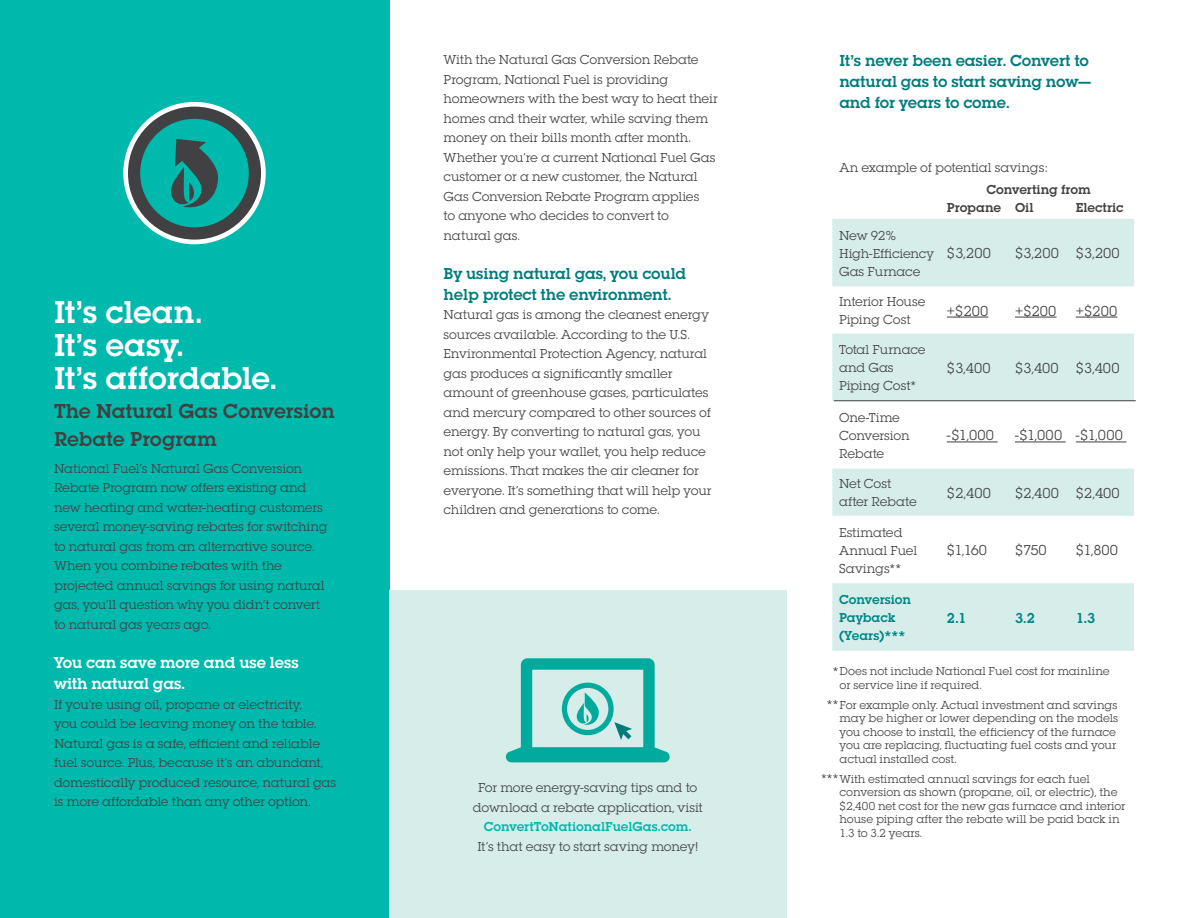
<style>
.page{position:relative;width:1182px;height:918px;background:#fff}
.page>*{position:absolute;margin:0;border:0;box-sizing:border-box;transform-origin:0 0}
.t1{font:600 33px/33px "Lubalin Graph Itc T";letter-spacing:-.01em;color:#fff}
.t2{font:600 21px/28.5px "Lubalin Graph Itc T";letter-spacing:-.005em;color:#414042}
.t3{font:600 16.5px/21px "Lubalin Graph Itc T";letter-spacing:-.01em;color:#007c7e}
.t4{font:600 16.5px/21px "Lubalin Graph Itc T";letter-spacing:-.005em;color:#fff}
.t5{font:15px "Lubalin Graph Itc T";letter-spacing:.015em;color:#414042}
.t6{font:600 15px "Lubalin Graph Itc T";color:#008588}
.t7{font:13.5px/19.5px "Lubalin Graph Itc T";letter-spacing:-.01em;color:#414042}
.t8{font:600 13.5px "Lubalin Graph Itc T";letter-spacing:-.005em;color:#414042}
.t9{font:600 13.5px "Lubalin Graph Itc T";letter-spacing:-.005em;color:#00b9ad}
.t10{font:600 13.5px/18px "Lubalin Graph Itc T";letter-spacing:-.005em;color:#008588}
.t11{font:12px/13.5px "Lubalin Graph Itc T";letter-spacing:-.005em;color:#414042}
</style>
<div class="page">
<div style="left:0;top:0;width:389px;height:918px;background:#00b9ad"></div>
<div style="left:389px;top:590px;width:397px;height:328px;background:#d6edea"></div>
<div style="left:123px;top:102px;width:143px;height:142px;border:9px solid #fff;border-radius:50%"></div>
<svg style="left:128px;top:107px;width:133px;height:133px"></svg>
<svg style="left:832px;top:219px;width:301px;height:432px;fill:#d6edea"></svg>
<hr style="left:946px;top:317px;width:42px;height:1px;background:#414042">
<hr style="left:1014px;top:317px;width:42px;height:1px;background:#414042">
<hr style="left:1075px;top:317px;width:42px;height:1px;background:#414042">
<hr style="left:946px;top:442px;width:51px;height:1px;background:#414042">
<hr style="left:1014px;top:442px;width:51px;height:1px;background:#414042">
<hr style="left:1075px;top:442px;width:51px;height:1px;background:#414042">
<svg style="left:506px;top:658px;width:163px;height:104px"></svg>
<hr style="left:833px;top:401px;width:302px;height:1px;background:#414042">
<h1 class="t1" style="left:54px;top:296px;width:224px">It’s clean.<br>It’s easy.<br>It’s affordable.</h1>
<h2 class="t2" style="left:54px;top:397px;width:282px">The Natural Gas Conversion<br>Rebate Program</h2>
<p class="t7" style="left:54px;top:459px;width:275px">National Fuel’s Natural Gas Conversion Rebate Program now offers existing and new heating and water-heating customers several money-saving rebates for switching to natural gas from an alternative source.<br>When you combine rebates with the projected annual savings for using natural gas, you’ll question why you didn’t convert to natural gas years ago.</p>
<p class="t4" style="left:54px;top:652px;width:246px">You can save more and use less with natural gas.</p>
<p class="t7" style="left:54px;top:694px;width:284px">If you’re using oil, propane or electricity,<br>you could be leaving money on the table.<br>Natural gas is a safe, efficient and reliable fuel source. Plus, because it’s an abundant, domestically produced resource, natural gas is more affordable than any other option.</p>
<p class="t7" style="left:443px;top:50px;width:276px">With the Natural Gas Conversion Rebate Program, National Fuel is providing homeowners with the best way to heat their homes and their water, while saving them money on their bills month after month.<br>Whether you’re a current National Fuel Gas customer or a new customer, the Natural Gas Conversion Rebate Program applies<br>to anyone who decides to convert to natural gas.</p>
<p class="t3" style="left:443px;top:263px;width:244px">By using natural gas, you could help protect the environment.</p>
<p class="t7" style="left:443px;top:305px;width:269px">Natural gas is among the cleanest energy sources available. According to the U.S.<br>Environmental Protection Agency, natural gas produces a significantly smaller amount of greenhouse gases, particulates and mercury compared to other sources of energy. By converting to natural gas, you not only help your wallet, you help reduce emissions. That makes the air cleaner for everyone. It’s something that will help your children and generations to come.</p>
<p class="t7" style="left:472px;top:778px;width:231px;text-align:center">For more energy-saving tips and to download a rebate application, visit</p>
<p class="t9" style="left:483px;top:819px;width:209px">ConvertToNationalFuelGas.com.</p>
<p class="t7" style="left:477px;top:836px;width:222px">It’s that easy to start saving money!</p>
<p class="t3" style="left:839px;top:50px;width:253px;text-align:justify">It’s never been easier. Convert to natural gas to start saving now— and for years to come.</p>
<p class="t7" style="left:839px;top:157px;width:209px">An example of potential savings:</p>
<p class="t8" style="left:986px;top:181px;width:106px">Converting from</p>
<p class="t7" style="left:839px;top:226px;width:96px;line-height:18px">New 92%<br>High-Efficiency<br>Gas Furnace</p>
<p class="t8" style="left:946px;top:200px;width:88px">Propane Oil</p>
<p class="t8" style="left:1075px;top:200px;width:49px">Electric</p>
<p class="t5" style="left:946px;top:245px;width:46px">$3,200</p>
<p class="t5" style="left:1014px;top:245px;width:106px">$3,200 $3,200</p>
<p class="t7" style="left:839px;top:293px;width:88px;line-height:18px">Interior House<br>Piping Cost</p>
<p class="t5" style="left:946px;top:302px;width:43px">+$200</p>
<p class="t5" style="left:1014px;top:302px;width:43px">+$200</p>
<p class="t5" style="left:1075px;top:302px;width:43px">+$200</p>
<p class="t7" style="left:839px;top:341px;width:88px;line-height:18px">Total Furnace and Gas<br>Piping Cost*</p>
<p class="t5" style="left:946px;top:359px;width:45px">$3,400</p>
<p class="t5" style="left:1014px;top:359px;width:106px">$3,400 $3,400</p>
<p class="t7" style="left:839px;top:408px;width:72px;line-height:18px">One-Time<br>Conversion<br>Rebate</p>
<p class="t5" style="left:946px;top:427px;width:49px">-$1,000</p>
<p class="t5" style="left:1014px;top:427px;width:109px">-$1,000 -$1,000</p>
<p class="t7" style="left:839px;top:475px;width:79px;line-height:18px">Net Cost after Rebate</p>
<p class="t5" style="left:946px;top:484px;width:46px">$2,400</p>
<p class="t5" style="left:1014px;top:484px;width:106px">$2,400 $2,400</p>
<p class="t7" style="left:839px;top:523px;width:80px;line-height:18px">Estimated<br>Annual Fuel<br>Savings**</p>
<p class="t5" style="left:946px;top:542px;width:42px">$1,160</p>
<p class="t5" style="left:1014px;top:542px;width:33px">$750</p>
<p class="t5" style="left:1075px;top:542px;width:44px">$1,800</p>
<p class="t10" style="left:839px;top:591px;width:74px">Conversion<br>Payback (Years)***</p>
<p class="t6" style="left:946px;top:609px;width:21px">2.1</p>
<p class="t6" style="left:1014px;top:609px;width:22px">3.2</p>
<p class="t6" style="left:1075px;top:609px;width:21px">1.3</p>
<p class="t11" style="left:839px;top:664px;width:271px">Does not include National Fuel cost for mainline or service line if required.</p>
<p class="t11" style="left:839px;top:698px;width:280px">For example only. Actual investment and savings may be higher or lower depending on the models you choose to install, the efficiency of the furnace you are replacing, fluctuating fuel costs and your actual installed cost.</p>
<p class="t11" style="left:839px;top:772px;width:287px">With estimated annual savings for each fuel conversion as shown (propane, oil, or electric), the $2,400 net cost for the new gas furnace and interior house piping after the rebate will be paid back in 1.3 to 3.2 years.</p>
<p class="t7" style="left:832px;top:662px;width:8px">*</p>
<p class="t7" style="left:826px;top:695px;width:14px">**</p>
<p class="t7" style="left:820px;top:769px;width:20px">***</p>
</div>
